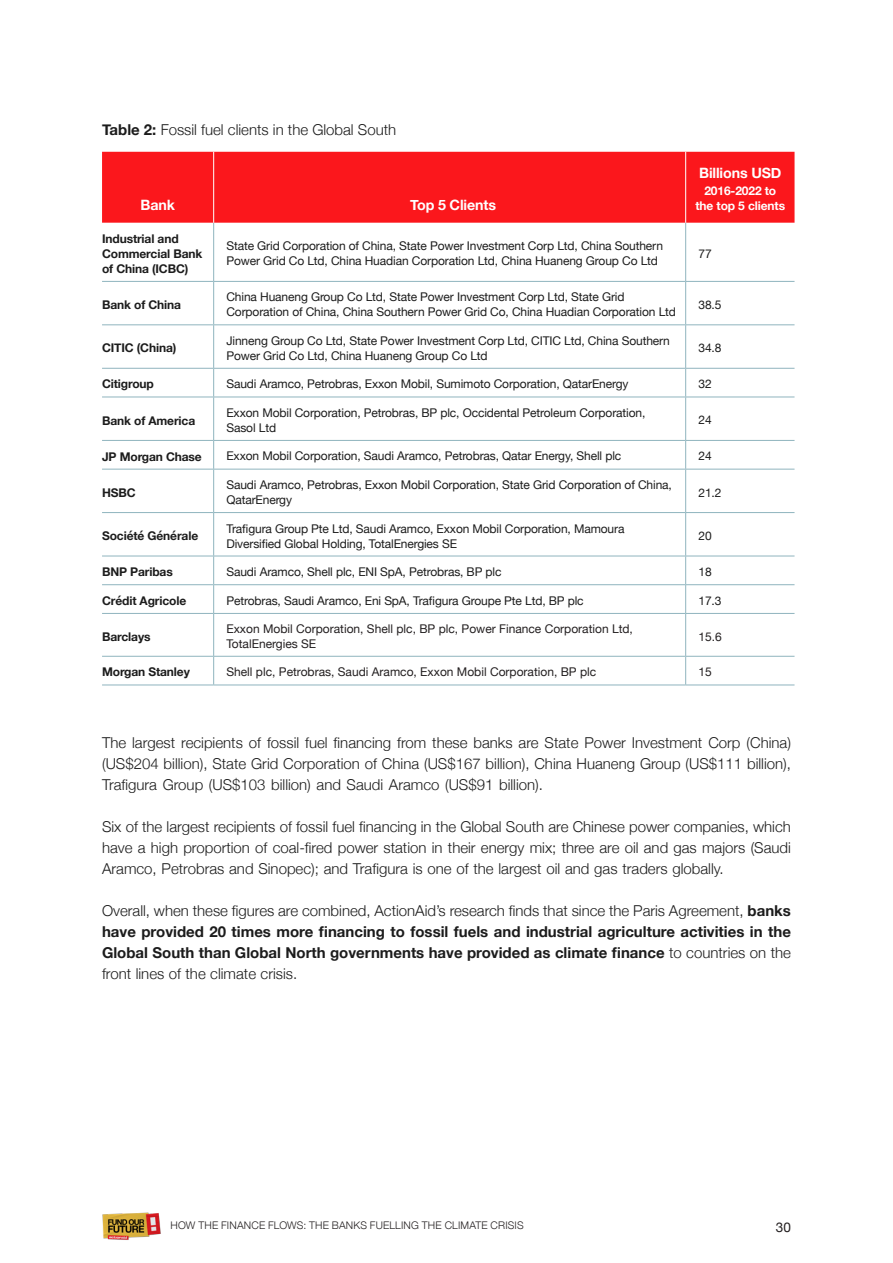
<style>
.page{position:relative;width:893px;height:1263px;background:#fff}
.page>*{position:absolute;margin:0;border:0;box-sizing:border-box;transform-origin:0 0}
.t1{font:300 15px/21px "Helvetica Neue";color:#1c1c1c;text-align:justify}
.t2{font:700 15px/21px "Helvetica Neue";color:#1c1c1c;text-align:justify}
.t3{font:700 14.25px "Helvetica Neue";letter-spacing:-.01em;color:#fff}
.t4{font:13.5px "Helvetica Neue";color:#231f20}
.t5{font:12px/15px "Helvetica Neue";letter-spacing:-.01em;color:#1c1c1c}
.t6{font:700 12px/15px "Helvetica Neue";letter-spacing:-.01em;color:#1c1c1c}
.t7{font:12px/14.4px "Helvetica Neue";color:#231f20}
.t8{font:700 12px "Helvetica Neue";letter-spacing:-.01em;color:#fff}
.t9{font:300 10.5px "Helvetica Neue";letter-spacing:.015em;color:#231f20}
.s1{font-weight:700}
.s2{font-weight:300}
</style>
<div class="page">
<img style="left:102px;top:1212px;width:59px;height:28px">
<div style="left:102px;top:152px;width:692px;height:71px;background:#fb171c"></div>
<hr style="left:102px;top:281px;width:112px;height:1px;background:#8fb4be">
<hr style="left:102px;top:324px;width:112px;height:1px;background:#8fb4be">
<hr style="left:102px;top:368px;width:112px;height:1px;background:#8fb4be">
<hr style="left:102px;top:397px;width:112px;height:1px;background:#8fb4be">
<hr style="left:102px;top:440px;width:112px;height:1px;background:#8fb4be">
<hr style="left:102px;top:469px;width:112px;height:1px;background:#8fb4be">
<hr style="left:102px;top:512px;width:112px;height:1px;background:#8fb4be">
<hr style="left:102px;top:556px;width:112px;height:1px;background:#8fb4be">
<hr style="left:102px;top:584px;width:112px;height:1px;background:#8fb4be">
<hr style="left:102px;top:613px;width:112px;height:1px;background:#8fb4be">
<hr style="left:102px;top:656px;width:112px;height:1px;background:#8fb4be">
<hr style="left:102px;top:685px;width:112px;height:1px;background:#8fb4be">
<hr style="left:213px;top:223px;width:1px;height:58px;background:#8fb4be">
<hr style="left:685px;top:223px;width:1px;height:58px;background:#8fb4be">
<hr style="left:214px;top:281px;width:472px;height:1px;background:#8fb4be">
<hr style="left:213px;top:282px;width:1px;height:42px;background:#8fb4be">
<hr style="left:686px;top:281px;width:108px;height:1px;background:#8fb4be">
<hr style="left:685px;top:282px;width:1px;height:42px;background:#8fb4be">
<hr style="left:214px;top:324px;width:472px;height:1px;background:#8fb4be">
<hr style="left:213px;top:325px;width:1px;height:43px;background:#8fb4be">
<hr style="left:686px;top:324px;width:108px;height:1px;background:#8fb4be">
<hr style="left:685px;top:325px;width:1px;height:43px;background:#8fb4be">
<hr style="left:214px;top:368px;width:472px;height:1px;background:#8fb4be">
<svg style="left:213px;top:369px;width:1px;height:28px"></svg>
<hr style="left:686px;top:368px;width:108px;height:1px;background:#8fb4be">
<svg style="left:685px;top:369px;width:1px;height:28px"></svg>
<hr style="left:214px;top:397px;width:472px;height:1px;background:#8fb4be">
<hr style="left:213px;top:397px;width:1px;height:43px;background:#8fb4be">
<hr style="left:686px;top:397px;width:108px;height:1px;background:#8fb4be">
<hr style="left:685px;top:397px;width:1px;height:43px;background:#8fb4be">
<hr style="left:214px;top:440px;width:472px;height:1px;background:#8fb4be">
<svg style="left:213px;top:441px;width:1px;height:28px"></svg>
<hr style="left:686px;top:440px;width:108px;height:1px;background:#8fb4be">
<svg style="left:685px;top:441px;width:1px;height:28px"></svg>
<hr style="left:214px;top:469px;width:472px;height:1px;background:#8fb4be">
<hr style="left:213px;top:469px;width:1px;height:43px;background:#8fb4be">
<hr style="left:686px;top:469px;width:108px;height:1px;background:#8fb4be">
<hr style="left:685px;top:469px;width:1px;height:43px;background:#8fb4be">
<hr style="left:214px;top:512px;width:472px;height:1px;background:#8fb4be">
<hr style="left:213px;top:513px;width:1px;height:43px;background:#8fb4be">
<hr style="left:686px;top:512px;width:108px;height:1px;background:#8fb4be">
<hr style="left:685px;top:513px;width:1px;height:43px;background:#8fb4be">
<hr style="left:214px;top:556px;width:472px;height:1px;background:#8fb4be">
<hr style="left:686px;top:556px;width:108px;height:1px;background:#8fb4be">
<hr style="left:214px;top:584px;width:472px;height:1px;background:#8fb4be">
<svg style="left:213px;top:556px;width:1px;height:57px"></svg>
<hr style="left:686px;top:584px;width:108px;height:1px;background:#8fb4be">
<svg style="left:685px;top:556px;width:1px;height:57px"></svg>
<hr style="left:214px;top:613px;width:472px;height:1px;background:#8fb4be">
<hr style="left:213px;top:614px;width:1px;height:42px;background:#8fb4be">
<hr style="left:686px;top:613px;width:108px;height:1px;background:#8fb4be">
<hr style="left:685px;top:614px;width:1px;height:42px;background:#8fb4be">
<hr style="left:214px;top:656px;width:472px;height:1px;background:#8fb4be">
<svg style="left:213px;top:657px;width:1px;height:28px"></svg>
<hr style="left:686px;top:656px;width:108px;height:1px;background:#8fb4be">
<svg style="left:685px;top:657px;width:1px;height:28px"></svg>
<hr style="left:214px;top:685px;width:472px;height:1px;background:#8fb4be">
<hr style="left:686px;top:685px;width:108px;height:1px;background:#8fb4be">
<hr style="left:213px;top:152px;width:1px;height:71px;background:#fff">
<hr style="left:685px;top:152px;width:1px;height:71px;background:#fff">
<p class="t1" style="left:102px;top:118px;width:296px"><span class="s1">Table 2:</span> Fossil fuel clients in the Global South</p>
<p class="t3" style="left:141px;top:194px;width:36px">Bank</p>
<p class="t3" style="left:410px;top:194px;width:87px">Top 5 Clients</p>
<p class="t6" style="left:102px;top:231px;width:102px">Industrial and<br>Commercial Bank of China (ICBC)</p>
<p class="t5" style="left:226px;top:239px;width:438px">State Grid Corporation of China, State Power Investment Corp Ltd, China Southern</p>
<p class="t5" style="left:226px;top:254px;width:433px">Power Grid Co Ltd, China Huadian Corporation Ltd, China Huaneng Group Co Ltd</p>
<p class="t3" style="left:699px;top:162px;width:84px">Billions USD</p>
<p class="t8" style="left:704px;top:181px;width:73px">2016-2022 to</p>
<p class="t8" style="left:695px;top:196px;width:91px">the top 5 clients</p>
<p class="t5" style="left:698px;top:247px;width:15px">77</p>
<p class="t6" style="left:102px;top:297px;width:81px">Bank of China</p>
<p class="t5" style="left:226px;top:290px;width:451px">China Huaneng Group Co Ltd, State Power Investment Corp Ltd, State Grid<br>Corporation of China, China Southern Power Grid Co, China Huadian Corporation Ltd</p>
<p class="t5" style="left:698px;top:298px;width:24px">38.5</p>
<p class="t6" style="left:102px;top:341px;width:76px">CITIC (China)</p>
<p class="t5" style="left:226px;top:334px;width:445px">Jinneng Group Co Ltd, State Power Investment Corp Ltd, CITIC Ltd, China Southern<br>Power Grid Co Ltd, China Huaneng Group Co Ltd</p>
<p class="t5" style="left:698px;top:341px;width:24px">34.8</p>
<p class="t6" style="left:102px;top:377px;width:53px">Citigroup</p>
<p class="t5" style="left:226px;top:377px;width:403px">Saudi Aramco, Petrobras, Exxon Mobil, Sumimoto Corporation, QatarEnergy</p>
<p class="t5" style="left:698px;top:377px;width:15px">32</p>
<p class="t6" style="left:102px;top:413px;width:95px">Bank of America</p>
<p class="t5" style="left:226px;top:406px;width:420px">Exxon Mobil Corporation, Petrobras, BP plc, Occidental Petroleum Corporation,<br>Sasol Ltd</p>
<p class="t5" style="left:698px;top:413px;width:15px">24</p>
<p class="t6" style="left:102px;top:449px;width:101px">JP Morgan Chase</p>
<p class="t5" style="left:226px;top:449px;width:396px">Exxon Mobil Corporation, Saudi Aramco, Petrobras, Qatar Energy, Shell plc</p>
<p class="t5" style="left:698px;top:449px;width:15px">24</p>
<p class="t6" style="left:102px;top:485px;width:35px">HSBC</p>
<p class="t5" style="left:226px;top:478px;width:447px">Saudi Aramco, Petrobras, Exxon Mobil Corporation, State Grid Corporation of China,<br>QatarEnergy</p>
<p class="t5" style="left:698px;top:485px;width:24px">21.2</p>
<p class="t6" style="left:102px;top:529px;width:98px">Société Générale</p>
<p class="t5" style="left:226px;top:521px;width:400px">Trafigura Group Pte Ltd, Saudi Aramco, Exxon Mobil Corporation, Mamoura<br>Diversified Global Holding, TotalEnergies SE</p>
<p class="t5" style="left:698px;top:529px;width:15px">20</p>
<p class="t6" style="left:102px;top:565px;width:72px">BNP Paribas</p>
<p class="t5" style="left:226px;top:565px;width:277px">Saudi Aramco, Shell plc, ENI SpA, Petrobras, BP plc</p>
<p class="t5" style="left:698px;top:565px;width:15px">18</p>
<p class="t6" style="left:102px;top:593px;width:86px">Crédit Agricole</p>
<p class="t5" style="left:226px;top:594px;width:359px">Petrobras, Saudi Aramco, Eni SpA, Trafigura Groupe Pte Ltd, BP plc</p>
<p class="t5" style="left:698px;top:594px;width:24px">17.3</p>
<p class="t6" style="left:102px;top:629px;width:50px">Barclays</p>
<p class="t7" style="left:226px;top:623px;width:408px">Exxon Mobil Corporation, Shell plc, BP plc, Power Finance Corporation Ltd,<br>TotalEnergies SE</p>
<p class="t7" style="left:698px;top:630px;width:25px">15.6</p>
<p class="t6" style="left:102px;top:665px;width:89px">Morgan Stanley</p>
<p class="t7" style="left:226px;top:665px;width:371px">Shell plc, Petrobras, Saudi Aramco, Exxon Mobil Corporation, BP plc</p>
<p class="t7" style="left:698px;top:665px;width:15px">15</p>
<p class="t1" style="left:102px;top:731px;width:690px">The largest recipients of fossil fuel financing from these banks are State Power Investment Corp (China) (US$204 billion), State Grid Corporation of China (US$167 billion), China Huaneng Group (US$111 billion), Trafigura Group (US$103 billion) and Saudi Aramco (US$91 billion).</p>
<p class="t1" style="left:102px;top:815px;width:690px">Six of the largest recipients of fossil fuel financing in the Global South are Chinese power companies, which have a high proportion of coal-fired power station in their energy mix; three are oil and gas majors (Saudi Aramco, Petrobras and Sinopec); and Trafigura is one of the largest oil and gas traders globally.</p>
<p class="t2" style="left:102px;top:901px;width:690px"><span class="s2">Overall, when these figures are combined, ActionAid’s research finds that since the Paris Agreement,</span> banks have provided 20 times more financing to fossil fuels and industrial agriculture activities in the Global South than Global North governments have provided as climate finance <span class="s2">to countries on the front lines of the climate crisis.</span></p>
<p class="t9" style="left:171px;top:1217px;width:355px">HOW THE FINANCE FLOWS: THE BANKS FUELLING THE CLIMATE CRISIS</p>
<p class="t4" style="left:776px;top:1217px;width:17px">30</p>
</div>
